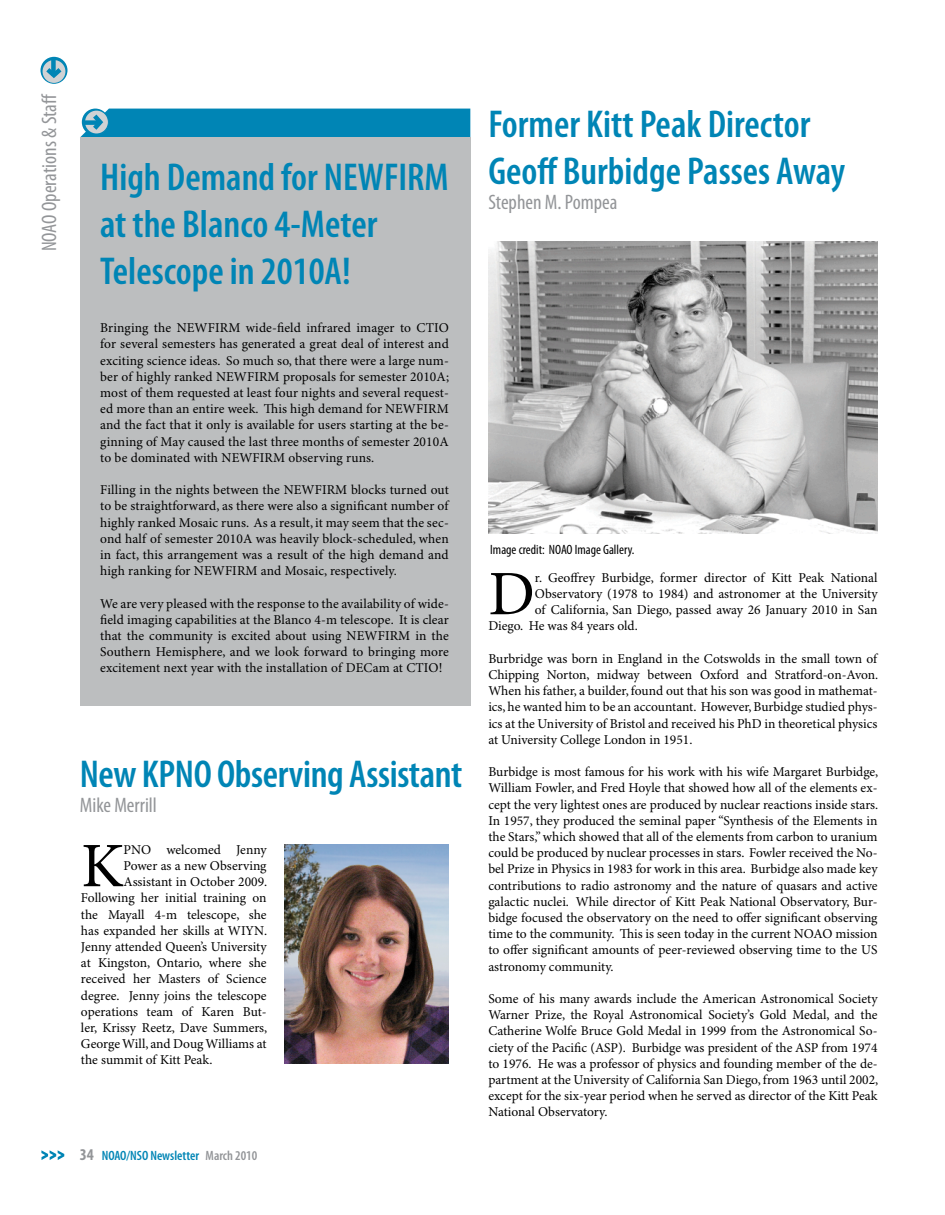
<style>
.page{position:relative;width:945px;height:1215px;background:#fff}
.page>*{position:absolute;margin:0;border:0;box-sizing:border-box;transform-origin:0 0}
.t1{font:63.3px "Minion Pro";color:#000}
.t2{font:600 condensed 39px/46.8px "Myriad Pro";color:#0085b5}
.t3{font:condensed 21px "Myriad Pro";color:#939598}
.t4{font:13.5px/16.2px "Minion Pro";color:#000;text-align:justify}
.t5{font:600 condensed 13.5px "Myriad Pro";color:#0085b5}
.t6{font:condensed 13.5px "Myriad Pro";color:#000}
.s1{font-weight:700;font-size:16.5px;color:#939598}
.s2{color:#939598}
</style>
<div class="page">
<svg style="left:41px;top:1150px;width:23px;height:10px"></svg>
<svg style="left:40px;top:57px;width:28px;height:27px"></svg>
<svg style="left:80px;top:109px;width:390px;height:29px;background:#0e8ab6"></svg>
<div style="left:80px;top:138px;width:390px;height:568px;background:#bcbebf"></div>
<img style="left:285px;top:844px;width:164px;height:220px">
<img style="left:488px;top:242px;width:389px;height:291px">
<h3 class="t3" style="left:37px;top:251px;width:159px;rotate:-90deg">NOAO Operations &amp; Staff</h3>
<h2 class="t2" style="left:100px;top:153px;width:350px">High Demand for NEWFIRM at the Blanco 4-Meter<br>Telescope in 2010A!</h2>
<p class="t4" style="left:100px;top:320px;width:350px">Bringing the NEWFIRM wide-field infrared imager to CTIO for several semesters has generated a great deal of interest and exciting science ideas. So much so, that there were a large num&shy;ber of highly ranked NEWFIRM proposals for semester 2010A; most of them requested at least four nights and several request&shy;ed more than an entire week. This high demand for NEWFIRM and the fact that it only is available for users starting at the be&shy;ginning of May caused the last three months of semester 2010A to be dominated with NEWFIRM observing runs.</p>
<p class="t4" style="left:100px;top:482px;width:350px">Filling in the nights between the NEWFIRM blocks turned out to be straightforward, as there were also a significant number of highly ranked Mosaic runs. As a result, it may seem that the sec&shy;ond half of semester 2010A was heavily block-scheduled, when in fact, this arrangement was a result of the high demand and high ranking for NEWFIRM and Mosaic, respectively.</p>
<p class="t4" style="left:100px;top:596px;width:350px">We are very pleased with the response to the availability of wide&shy;field imaging capabilities at the Blanco 4-m telescope. It is clear that the community is excited about using NEWFIRM in the Southern Hemisphere, and we look forward to bringing more excitement next year with the installation of DECam at CTIO!</p>
<h2 class="t2" style="left:80px;top:750px;width:384px">New KPNO Observing Assistant</h2>
<h3 class="t3" style="left:80px;top:792px;width:79px">Mike Merrill</h3>
<h1 class="t1" style="left:81px;top:828px;width:44px">K</h1>
<p class="t4" style="left:124px;top:842px;width:145px">PNO welcomed Jenny</p>
<p class="t4" style="left:124px;top:858px;width:144px">Power as a new Observing</p>
<p class="t4" style="left:124px;top:874px;width:145px">Assistant in October 2009.</p>
<p class="t4" style="left:81px;top:891px;width:187px">Following her initial training on</p>
<p class="t4" style="left:81px;top:907px;width:187px">the Mayall 4-m telescope, she</p>
<p class="t4" style="left:81px;top:923px;width:188px">has expanded her skills at WIYN.</p>
<p class="t4" style="left:81px;top:939px;width:187px">Jenny attended Queen’s University</p>
<p class="t4" style="left:81px;top:955px;width:187px">at Kingston, Ontario, where she</p>
<p class="t4" style="left:81px;top:972px;width:187px">received her Masters of Science</p>
<p class="t4" style="left:81px;top:988px;width:187px">degree. Jenny joins the telescope</p>
<p class="t4" style="left:81px;top:1004px;width:187px">operations team of Karen But-</p>
<p class="t4" style="left:81px;top:1020px;width:188px">ler, Krissy Reetz, Dave Summers,</p>
<p class="t4" style="left:81px;top:1036px;width:187px">George Will, and Doug Williams at</p>
<p class="t4" style="left:81px;top:1053px;width:133px">the summit of Kitt Peak.</p>
<p class="t5" style="left:80px;top:1147px;width:179px"><span class="s1">34</span> NOAO/NSO Newsletter <span class="s2">March 2010</span></p>
<h2 class="t2" style="left:488px;top:100px;width:358px">Former Kitt Peak Director<br>Geoff Burbidge Passes Away</h2>
<h3 class="t3" style="left:488px;top:190px;width:131px">Stephen M. Pompea</h3>
<p class="t6" style="left:490px;top:541px;width:146px">Image credit: NOAO Image Gallery.</p>
<h1 class="t1" style="left:488px;top:556px;width:48px">D</h1>
<p class="t4" style="left:535px;top:570px;width:344px">r. Geoffrey Burbidge, former director of Kitt Peak National</p>
<p class="t4" style="left:535px;top:586px;width:344px">Observatory (1978 to 1984) and astronomer at the University</p>
<p class="t4" style="left:535px;top:602px;width:344px">of California, San Diego, passed away 26 January 2010 in San</p>
<p class="t4" style="left:488px;top:619px;width:151px">Diego. He was 84 years old.</p>
<p class="t4" style="left:488px;top:651px;width:392px">Burbridge was born in England in the Cotswolds in the small town of Chipping Norton, midway between Oxford and Stratford-on-Avon.<br>When his father, a builder, found out that his son was good in mathemat&shy;ics, he wanted him to be an accountant. However, Burbidge studied phys&shy;ics at the University of Bristol and received his PhD in theoretical physics at University College London in 1951.</p>
<p class="t4" style="left:488px;top:764px;width:392px">Burbidge is most famous for his work with his wife Margaret Burbidge, William Fowler, and Fred Hoyle that showed how all of the elements ex&shy;cept the very lightest ones are produced by nuclear reactions inside stars.<br>In 1957, they produced the seminal paper “Synthesis of the Elements in the Stars,” which showed that all of the elements from carbon to uranium could be produced by nuclear processes in stars. Fowler received the No&shy;bel Prize in Physics in 1983 for work in this area. Burbidge also made key contributions to radio astronomy and the nature of quasars and active galactic nuclei. While director of Kitt Peak National Observatory, Bur&shy;bidge focused the observatory on the need to offer significant observing time to the community. This is seen today in the current NOAO mission to offer significant amounts of peer-reviewed observing time to the US astronomy community.</p>
<p class="t4" style="left:488px;top:991px;width:391px">Some of his many awards include the American Astronomical Society Warner Prize, the Royal Astronomical Society’s Gold Medal, and the Catherine Wolfe Bruce Gold Medal in 1999 from the Astronomical So&shy;ciety of the Pacific (ASP). Burbidge was president of the ASP from 1974 to 1976. He was a professor of physics and founding member of the de&shy;partment at the University of California San Diego, from 1963 until 2002, except for the six-year period when he served as director of the Kitt Peak National Observatory.</p>
</div>
